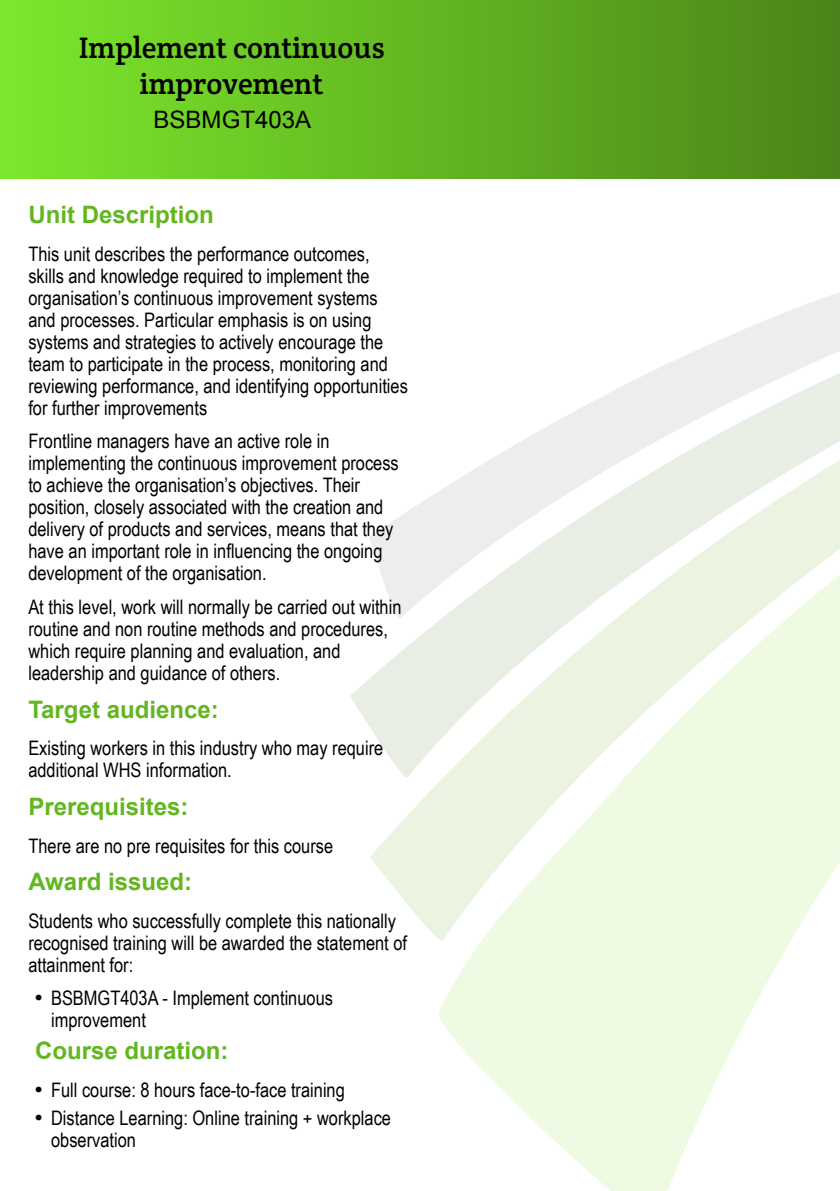
<style>
.page{position:relative;width:840px;height:1191px;background:#fff}
.page>*{position:absolute;margin:0;border:0;box-sizing:border-box;transform-origin:0 0}
.t1{font:30px/36px "Crete Round";color:#000;text-align:center}
.t2{font:700 24px "Arial";color:#62b720}
.t3{font:24px "Arial";color:#000}
.t4{font:20px/22px "Arial Narrow";color:#000}
</style>
<div class="page">
<svg style="left:438px;top:940px;width:353px;height:251px;fill:#eefae1"></svg>
<svg style="left:370px;top:777px;width:469px;height:163px;fill:#eefae1"></svg>
<svg style="left:350px;top:618px;width:489px;height:159px;fill:#eefae1"></svg>
<svg style="left:369px;top:293px;width:470px;height:325px"></svg>
<div style="left:0;top:0;width:839px;height:179px;background:linear-gradient(to right,#7ce82b,#4b8519)"></div>
<h1 class="t1" style="left:79px;top:30px;width:307px">Implement continuous improvement</h1>
<p class="t3" style="left:153px;top:106px;width:159px">BSBMGT403A</p>
<p class="t2" style="left:28px;top:201px;width:187px">Unit Description</p>
<p class="t4" style="left:28px;top:243px;width:381px">This unit describes the performance outcomes, skills and knowledge required to implement the organisation’s continuous improvement systems and processes. Particular emphasis is on using systems and strategies to actively encourage the team to participate in the process, monitoring and reviewing performance, and identifying opportunities for further improvements</p>
<p class="t4" style="left:28px;top:430px;width:372px">Frontline managers have an active role in implementing the continuous improvement process to achieve the organisation’s objectives. Their position, closely associated with the creation and delivery of products and services, means that they have an important role in influencing the ongoing development of the organisation.</p>
<p class="t4" style="left:28px;top:595px;width:374px">At this level, work will normally be carried out within routine and non routine methods and procedures, which require planning and evaluation, and leadership and guidance of others.</p>
<p class="t2" style="left:28px;top:695px;width:192px">Target audience:</p>
<p class="t4" style="left:28px;top:737px;width:356px">Existing workers in this industry who may require additional WHS information.</p>
<p class="t2" style="left:28px;top:793px;width:162px">Prerequisites:</p>
<p class="t4" style="left:28px;top:834px;width:306px">There are no pre requisites for this course</p>
<p class="t2" style="left:28px;top:868px;width:165px">Award issued:</p>
<p class="t4" style="left:28px;top:909px;width:380px">Students who successfully complete this nationally recognised training will be awarded the statement of attainment for:</p>
<p class="t4" style="left:51px;top:987px;width:283px;text-indent:-17px">• BSBMGT403A - Implement continuous improvement</p>
<p class="t2" style="left:35px;top:1037px;width:195px">Course duration:</p>
<p class="t4" style="left:34px;top:1079px;width:312px">• Full course: 8 hours face-to-face training</p>
<p class="t4" style="left:51px;top:1106px;width:341px;text-indent:-17px">• Distance Learning: Online training + workplace observation</p>
</div>
